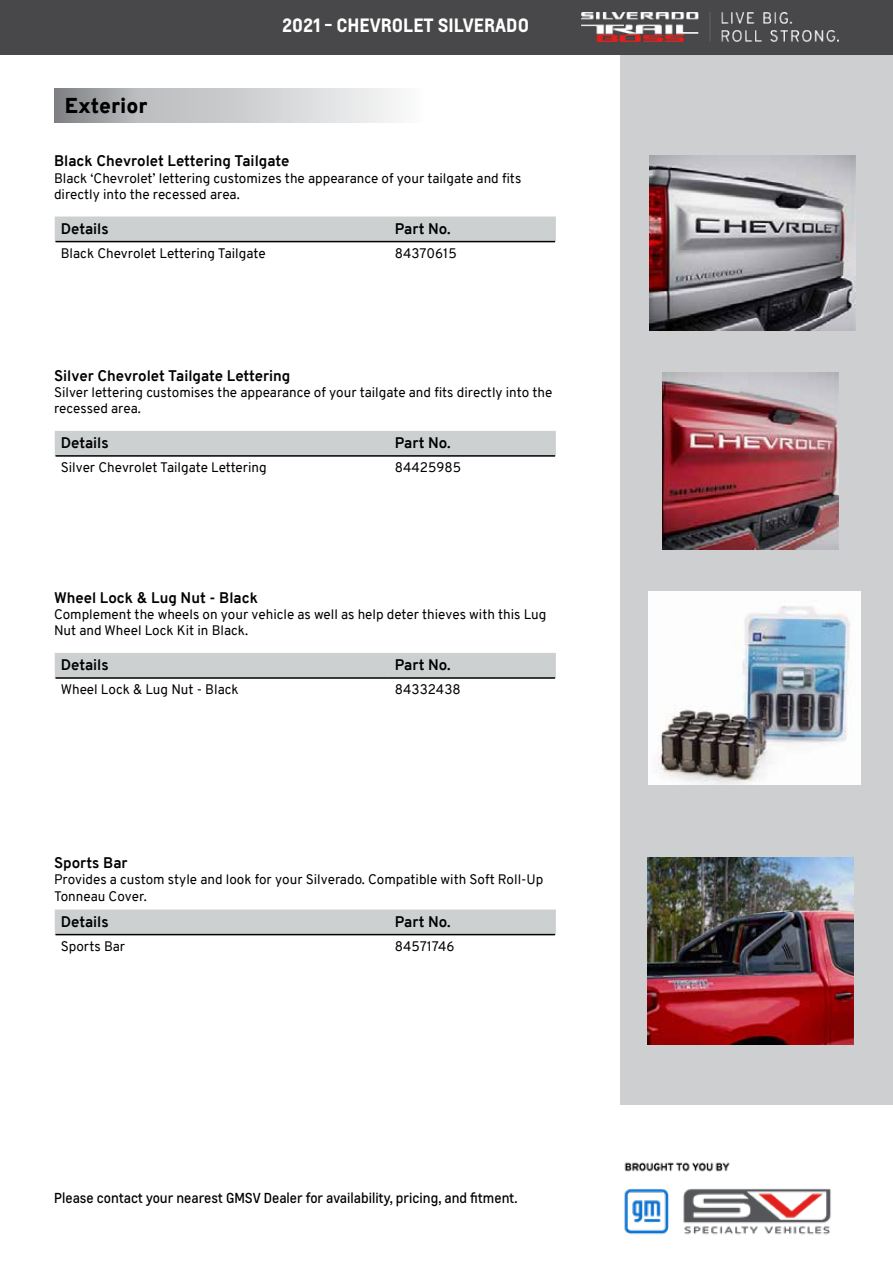
<style>
.page{position:relative;width:893px;height:1263px;background:#fff}
.page>*{position:absolute;margin:0;border:0;box-sizing:border-box;transform-origin:0 0}
.t1{font:900 21px "Overpass";color:#000}
.t2{font:700 18px "Louis Global 2";color:#fff}
.t3{font:700 15px "Overpass";color:#000}
.t4{font:13.5px/16.2px "Overpass";color:#000}
.t5{font:13.5px "Louis Global 2";color:#000}
</style>
<div class="page">
<div style="left:621px;top:19px;width:272px;height:1086px;background:#cdcfd0"></div>
<div style="left:0;top:0;width:893px;height:54px;background:#48484a"></div>
<img style="left:624px;top:1162px;width:207px;height:73px">
<svg style="left:54px;top:89px;width:343px;height:34px;background:#c6c8c9"></svg>
<svg style="left:55px;top:216px;width:501px;height:26px;background:#cccfcf"></svg>
<hr style="left:56px;top:241px;width:333px;height:1px;background:#000">
<hr style="left:389px;top:241px;width:166px;height:1px;background:#000">
<svg style="left:55px;top:909px;width:501px;height:26px;background:#cccfcf"></svg>
<hr style="left:56px;top:934px;width:333px;height:1px;background:#000">
<hr style="left:389px;top:934px;width:166px;height:1px;background:#000">
<div style="left:55px;top:653px;width:501px;height:25px;background:#cdd0d0"></div>
<hr style="left:56px;top:677px;width:333px;height:2px;background:#000">
<hr style="left:389px;top:677px;width:166px;height:2px;background:#000">
<img style="left:650px;top:155px;width:205px;height:175px">
<img style="left:648px;top:592px;width:212px;height:192px">
<img style="left:581px;top:12px;width:258px;height:29px">
<img style="left:648px;top:857px;width:206px;height:187px">
<div style="left:55px;top:431px;width:501px;height:25px;background:#cdd0d0"></div>
<hr style="left:56px;top:455px;width:333px;height:2px;background:#000">
<hr style="left:389px;top:455px;width:166px;height:2px;background:#000">
<img style="left:662px;top:372px;width:177px;height:177px">
<h1 class="t1" style="left:65px;top:91px;width:84px">Exterior</h1>
<h2 class="t2" style="left:282px;top:12px;width:248px">2021 - CHEVROLET SILVERADO</h2>
<p class="t3" style="left:54px;top:150px;width:237px">Black Chevrolet Lettering Tailgate</p>
<p class="t4" style="left:54px;top:170px;width:469px">Black ‘Chevrolet’ lettering customizes the appearance of your tailgate and fits directly into the recessed area.</p>
<p class="t3" style="left:61px;top:218px;width:49px">Details</p>
<p class="t3" style="left:395px;top:218px;width:57px">Part No.</p>
<p class="t4" style="left:61px;top:245px;width:206px">Black Chevrolet Lettering Tailgate</p>
<p class="t4" style="left:395px;top:245px;width:63px">84370615</p>
<p class="t3" style="left:54px;top:365px;width:238px">Silver Chevrolet Tailgate Lettering</p>
<p class="t4" style="left:54px;top:384px;width:500px">Silver lettering customises the appearance of your tailgate and fits directly into the recessed area.</p>
<p class="t3" style="left:61px;top:432px;width:49px">Details</p>
<p class="t3" style="left:395px;top:432px;width:57px">Part No.</p>
<p class="t4" style="left:61px;top:459px;width:207px">Silver Chevrolet Tailgate Lettering</p>
<p class="t4" style="left:395px;top:459px;width:68px">84425985</p>
<p class="t3" style="left:54px;top:587px;width:206px">Wheel Lock &amp; Lug Nut - Black</p>
<p class="t4" style="left:54px;top:606px;width:494px">Complement the wheels on your vehicle as well as help deter thieves with this Lug<br>Nut and Wheel Lock Kit in Black.</p>
<p class="t3" style="left:61px;top:654px;width:49px">Details</p>
<p class="t3" style="left:395px;top:654px;width:57px">Part No.</p>
<p class="t4" style="left:61px;top:681px;width:179px">Wheel Lock &amp; Lug Nut - Black</p>
<p class="t4" style="left:395px;top:681px;width:67px">84332438</p>
<p class="t3" style="left:54px;top:852px;width:75px">Sports Bar</p>
<p class="t4" style="left:54px;top:872px;width:491px">Provides a custom style and look for your Silverado. Compatible with Soft Roll-Up<br>Tonneau Cover.</p>
<p class="t3" style="left:61px;top:911px;width:49px">Details</p>
<p class="t3" style="left:395px;top:911px;width:57px">Part No.</p>
<p class="t4" style="left:61px;top:938px;width:66px">Sports Bar</p>
<p class="t4" style="left:395px;top:938px;width:61px">84571746</p>
<p class="t5" style="left:54px;top:1189px;width:465px">Please contact your nearest GMSV Dealer for availability, pricing, and fitment.</p>
</div>
